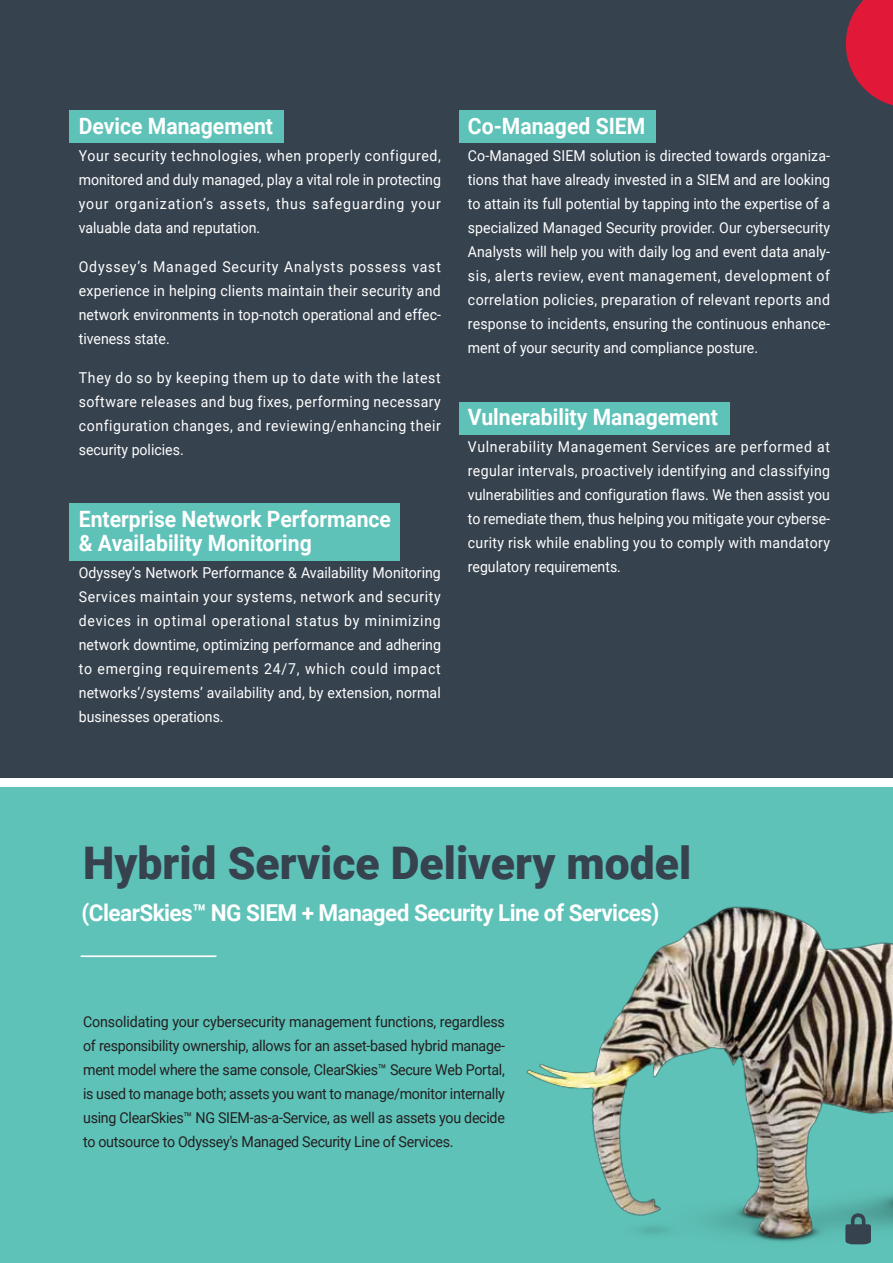
<style>
.page{position:relative;width:893px;height:1263px;background:#fff}
.page>*{position:absolute;margin:0;border:0;box-sizing:border-box;transform-origin:0 0}
.t1{font:900 45px "Roboto";color:#36424e}
.t2{font:700 23.25px "Roboto";letter-spacing:-.025em;color:#fff}
.t3{font:700 22.5px/24px "Roboto";color:#fff;scale:.94 1}
.t4{font:15px/24px "Roboto";color:#fff;text-align:justify;scale:.94 1}
.t5{font:15px/24px "Roboto";letter-spacing:-.02em;color:#231f20;text-align:justify;scale:.95 1}
</style>
<div class="page">
<div style="left:0;top:787px;width:893px;height:476px;background:#5ec2b8"></div>
<div style="left:0;top:0;width:893px;height:778px;background:#36424e"></div>
<div style="left:69px;top:111px;width:215px;height:32px;background:#5ec2b8"></div>
<div style="left:459px;top:403px;width:270px;height:32px;background:#5ec2b8"></div>
<div style="left:459px;top:111px;width:196px;height:32px;background:#5ec2b8"></div>
<div style="left:69px;top:503px;width:330px;height:58px;background:#5ec2b8"></div>
<svg style="left:846px;top:0;width:47px;height:106px"></svg>
<img style="left:526px;top:906px;width:367px;height:339px">
<svg style="left:845px;top:1213px;width:26px;height:31px"></svg>
<hr style="left:81px;top:955px;width:135px;height:2px;background:#fff">
<h3 class="t3" style="left:79px;top:113px;width:208px">Device Management</h3>
<p class="t4" style="left:79px;top:143px;width:387px">Your security technologies, when properly configured, monitored and duly managed, play a vital role in protecting your organization’s assets, thus safeguarding your valuable data and reputation.</p>
<p class="t4" style="left:79px;top:254px;width:387px">Odyssey’s Managed Security Analysts possess vast experience in helping clients maintain their security and network environments in top-notch operational and effec&shy;tiveness state.</p>
<p class="t4" style="left:79px;top:365px;width:387px">They do so by keeping them up to date with the latest software releases and bug fixes, performing necessary configuration changes, and reviewing/enhancing their security policies.</p>
<h3 class="t3" style="left:79px;top:506px;width:334px">Enterprise Network Performance &amp; Availability Monitoring</h3>
<p class="t4" style="left:79px;top:560px;width:387px">Odyssey’s Network Performance &amp; Availability Monitoring Services maintain your systems, network and security devices in optimal operational status by minimizing network downtime, optimizing performance and adhering to emerging requirements 24/7, which could impact networks’/systems’ availability and, by extension, normal businesses operations.</p>
<h3 class="t3" style="left:468px;top:113px;width:190px">Co-Managed SIEM</h3>
<p class="t4" style="left:468px;top:143px;width:387px">Co-Managed SIEM solution is directed towards organiza&shy;tions that have already invested in a SIEM and are looking to attain its full potential by tapping into the expertise of a specialized Managed Security provider. Our cybersecurity Analysts will help you with daily log and event data analy&shy;sis, alerts review, event management, development of correlation policies, preparation of relevant reports and response to incidents, ensuring the continuous enhance&shy;ment of your security and compliance posture.</p>
<h3 class="t3" style="left:468px;top:404px;width:267px">Vulnerability Management</h3>
<p class="t4" style="left:468px;top:434px;width:387px">Vulnerability Management Services are performed at regular intervals, proactively identifying and classifying vulnerabilities and configuration flaws. We then assist you to remediate them, thus helping you mitigate your cyberse&shy;curity risk while enabling you to comply with mandatory regulatory requirements.</p>
<h1 class="t1" style="left:83px;top:831px;width:610px">Hybrid Service Delivery model</h1>
<h2 class="t2" style="left:82px;top:897px;width:579px">(ClearSkies™ NG SIEM + Managed Security Line of Services)</h2>
<p class="t5" style="left:83px;top:1009px;width:446px">Consolidating your cybersecurity management functions, regardless of responsibility ownership, allows for an asset-based hybrid manage&shy;ment model where the same console, ClearSkies™ Secure Web Portal, is used to manage both; assets you want to manage/monitor internally using ClearSkies™ NG SIEM-as-a-Service, as well as assets you decide to outsource to Odyssey's Managed Security Line of Services.</p>
</div>
